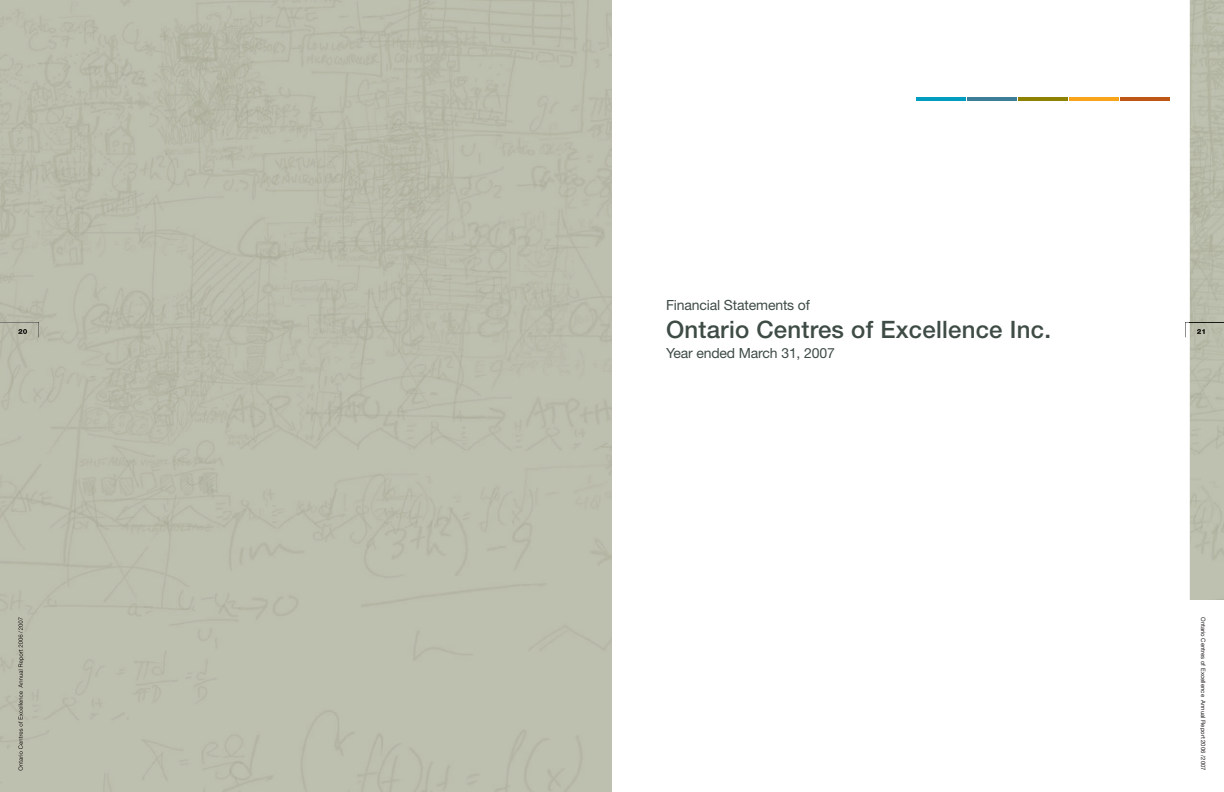
<style>
.page{position:relative;width:1224px;height:792px;background:#fff}
.page>*{position:absolute;margin:0;border:0;box-sizing:border-box;transform-origin:0 0}
.t1{font:500 24px "Helvetica Neue";letter-spacing:.01em;color:#3e4c45}
.t2{font:14px "Helvetica Neue";letter-spacing:-.01em;color:#3e4c45}
.t3{font:6px "Helvetica Neue";color:#231f20}
</style>
<div class="page">
<hr style="left:1120px;top:97px;width:50px;height:4px;background:#be5616">
<hr style="left:1069px;top:97px;width:50px;height:4px;background:#f9a51b">
<hr style="left:1018px;top:97px;width:50px;height:4px;background:#8d8202">
<hr style="left:967px;top:97px;width:50px;height:4px;background:#3c7d97">
<hr style="left:916px;top:97px;width:50px;height:4px;background:#009dc1">
<img style="left:1190px;top:0;width:34px;height:600px">
<img style="left:18px;top:617px;width:6px;height:154px">
<img style="left:0;top:322px;width:39px;height:15px">
<svg style="left:1197px;top:329px;width:8px;height:5px"></svg>
<svg style="left:1185px;top:322px;width:5px;height:15px"></svg>
<img style="left:1190px;top:322px;width:34px;height:1px">
<h2 class="t2" style="left:666px;top:296px;width:145px">Financial Statements of</h2>
<h1 class="t1" style="left:666px;top:315px;width:387px">Ontario Centres of Excellence Inc.</h1>
<h2 class="t2" style="left:666px;top:345px;width:170px">Year ended March 31, 2007</h2>
<p class="t3" style="left:1207px;top:617px;width:155px;rotate:90deg">Ontario Centres of Excellence Annual Report 2006 / 2007</p>
</div>
